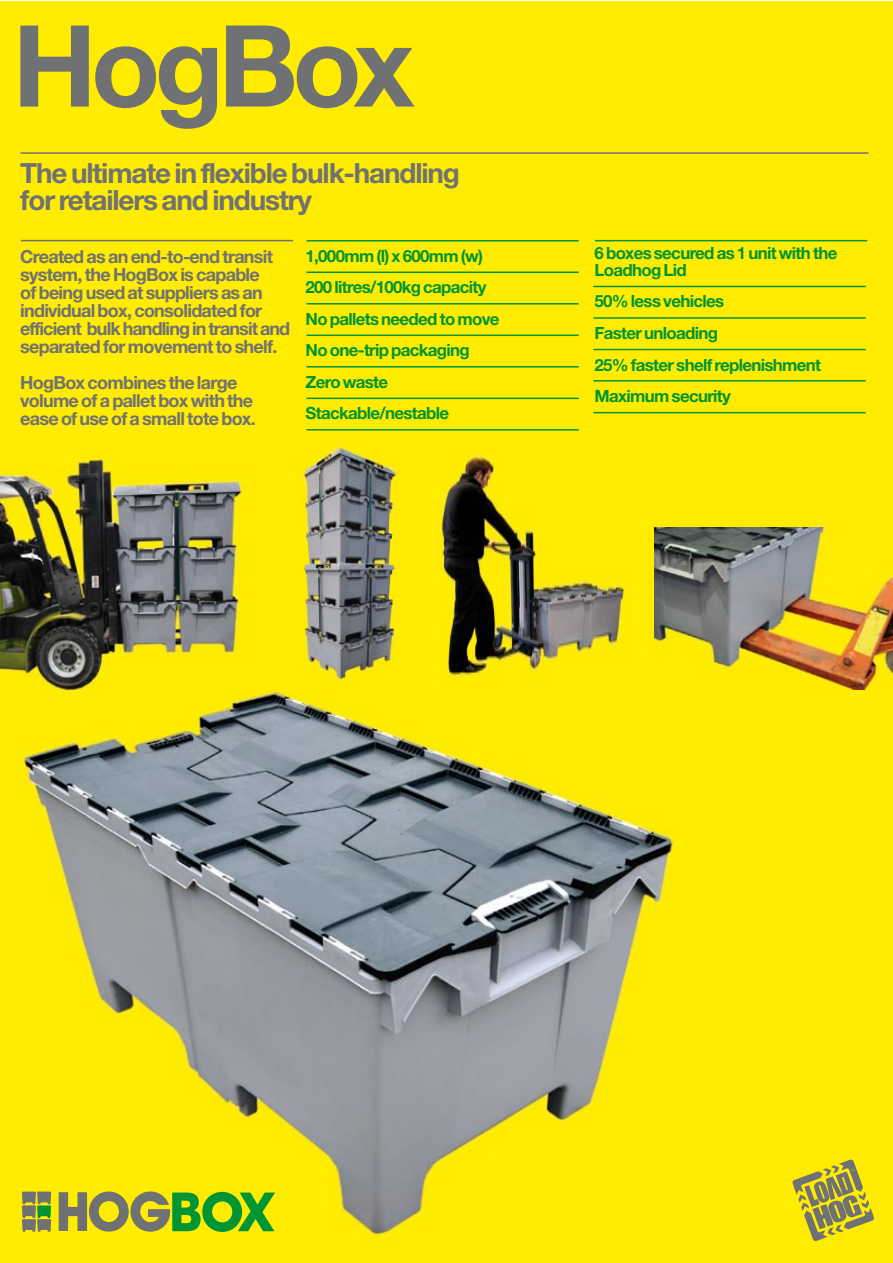
<style>
.page{position:relative;width:893px;height:1263px;background:#fff}
.page>*{position:absolute;margin:0;border:0;box-sizing:border-box;transform-origin:0 0}
.t1{font:700 113.4px "Helvetica Neue";letter-spacing:-.05em;color:#707173}
.t2{font:700 27.9px/27.3px "Helvetica Neue";letter-spacing:-.04em;color:#707173}
.t3{font:700 18px/18px "Helvetica Neue";letter-spacing:-.04em;color:#707173}
.t4{font:700 16.95px/31.5px "Helvetica Neue";letter-spacing:-.04em;color:#009534}
</style>
<div class="page">
<div style="left:0;top:1px;width:892px;height:1262px;background:#ffec00"></div>
<img style="left:19px;top:692px;width:656px;height:552px">
<img style="left:441px;top:454px;width:184px;height:233px">
<img style="left:301px;top:446px;width:97px;height:235px">
<hr style="left:20px;top:152px;width:848px;height:2px;background:#707173">
<hr style="left:306px;top:240px;width:273px;height:2px;background:#009534">
<hr style="left:306px;top:272px;width:273px;height:1px;background:#009534">
<hr style="left:306px;top:303px;width:273px;height:2px;background:#009534">
<hr style="left:306px;top:335px;width:273px;height:1px;background:#009534">
<hr style="left:306px;top:366px;width:273px;height:2px;background:#009534">
<hr style="left:306px;top:398px;width:273px;height:1px;background:#009534">
<hr style="left:306px;top:429px;width:273px;height:2px;background:#009534">
<hr style="left:21px;top:240px;width:272px;height:1px;background:#707173">
<svg style="left:22px;top:1191px;width:29px;height:41px"></svg>
<svg style="left:59px;top:1191px;width:216px;height:41px"></svg>
<svg style="left:792px;top:1159px;width:82px;height:82px"></svg>
<img style="left:654px;top:528px;width:238px;height:162px">
<hr style="left:595px;top:240px;width:272px;height:1px;background:#009534">
<hr style="left:593px;top:286px;width:273px;height:1px;background:#009534">
<hr style="left:593px;top:317px;width:273px;height:2px;background:#009534">
<hr style="left:593px;top:349px;width:273px;height:1px;background:#009534">
<hr style="left:593px;top:380px;width:273px;height:2px;background:#009534">
<hr style="left:593px;top:412px;width:273px;height:1px;background:#009534">
<img style="left:0;top:454px;width:249px;height:240px">
<h1 class="t1" style="left:13px;top:-4px;width:404px">HogBox</h1>
<h2 class="t2" style="left:20px;top:159px;width:441px">The ultimate in flexible bulk-handling for retailers and industry</h2>
<p class="t4" style="left:306px;top:239px;width:195px">1,000mm (l) x 600mm (w)<br>200 litres/100kg capacity<br>No pallets needed to move<br>No one-trip packaging<br>Zero waste<br>Stackable/nestable</p>
<p class="t3" style="left:20px;top:247px;width:272px">Created as an end-to-end transit system, the HogBox is capable<br>of being used at suppliers as an individual box, consolidated for efficient bulk handling in transit and separated for movement to shelf.</p>
<p class="t3" style="left:20px;top:373px;width:237px">HogBox combines the large volume of a pallet box with the ease of use of a small tote box.</p>
<p class="t4" style="left:594px;top:244px;width:244px;line-height:17px">6 boxes secured as 1 unit with the<br>Loadhog Lid</p>
<p class="t4" style="left:594px;top:285px;width:228px">50% less vehicles<br>Faster unloading<br>25% faster shelf replenishment<br>Maximum security</p>
</div>
